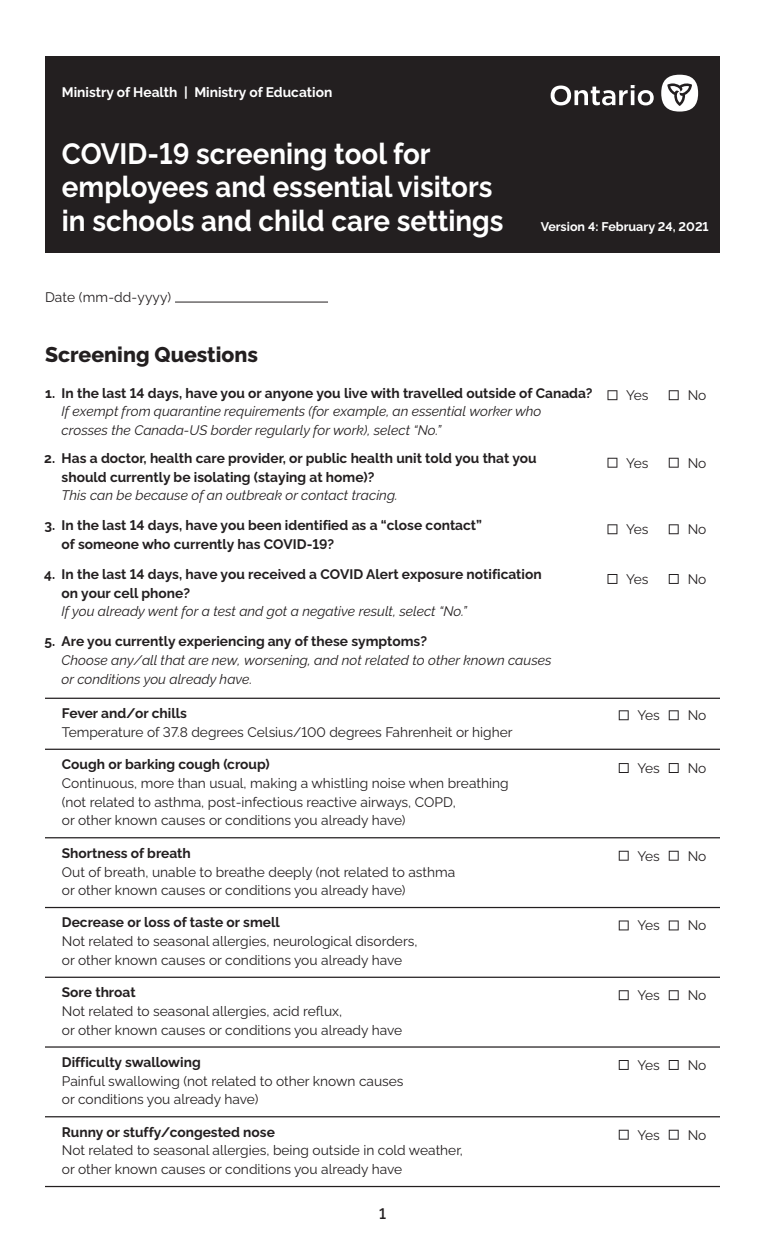
<style>
.page{position:relative;width:765px;height:1260px;background:#fff}
.page>*{position:absolute;margin:0;border:0;box-sizing:border-box;transform-origin:0 0}
.t1{font:700 29.25px/33.9px "Raleway";color:#fff;scale:.95 1}
.t2{font:800 21.25px "Raleway";color:#231f20}
.t3{font:600 15px "Raleway";color:#231f20}
.first{font:13.75px/18.8px "Raleway";color:#231f20}
.t4{font:700 13.75px/18.8px "Raleway";color:#231f20}
.t5{font:italic 13.75px/18.8px "Raleway";color:#231f20}
.t6{font:700 13.75px "Raleway";color:#fff}
.t7{font:700 12.5px "Raleway";color:#fff}
.s1{font-style:inherit}
.s2{font-weight:400;font-style:italic}
.s3{font-weight:700;font-style:normal}
.s4{font-weight:700}
</style>
<div class="page">
<div style="left:45px;top:56px;width:675px;height:197px;background:#231f20"></div>
<div style="left:661px;top:75px;width:37px;height:37px;background:#fff;border-radius:50%"></div>
<svg style="left:667px;top:83px;width:25px;height:23px"></svg>
<svg style="left:551px;top:85px;width:103px;height:20px"></svg>
<hr style="left:45px;top:698px;width:675px;height:1px;background:#231f20">
<hr style="left:45px;top:749px;width:675px;height:1px;background:#231f20">
<hr style="left:45px;top:837px;width:675px;height:1px;background:#231f20">
<hr style="left:45px;top:907px;width:675px;height:1px;background:#231f20">
<hr style="left:45px;top:977px;width:675px;height:1px;background:#231f20">
<hr style="left:45px;top:1046px;width:675px;height:2px;background:#231f20">
<hr style="left:45px;top:1116px;width:675px;height:1px;background:#231f20">
<hr style="left:45px;top:1186px;width:675px;height:1px;background:#231f20">
<hr style="left:175px;top:302px;width:153px;height:1px;background:#231f20">
<svg style="left:608px;top:390px;width:9px;height:10px"></svg>
<svg style="left:669px;top:390px;width:10px;height:10px"></svg>
<svg style="left:608px;top:458px;width:9px;height:10px"></svg>
<svg style="left:669px;top:458px;width:10px;height:10px"></svg>
<svg style="left:608px;top:524px;width:9px;height:10px"></svg>
<svg style="left:669px;top:524px;width:10px;height:10px"></svg>
<svg style="left:608px;top:574px;width:9px;height:10px"></svg>
<svg style="left:669px;top:574px;width:10px;height:10px"></svg>
<svg style="left:619px;top:710px;width:10px;height:10px"></svg>
<svg style="left:669px;top:710px;width:10px;height:10px"></svg>
<svg style="left:619px;top:763px;width:10px;height:10px"></svg>
<svg style="left:669px;top:763px;width:10px;height:10px"></svg>
<svg style="left:619px;top:851px;width:10px;height:10px"></svg>
<svg style="left:669px;top:851px;width:10px;height:10px"></svg>
<svg style="left:619px;top:921px;width:10px;height:9px"></svg>
<svg style="left:669px;top:921px;width:10px;height:9px"></svg>
<svg style="left:619px;top:990px;width:10px;height:10px"></svg>
<svg style="left:669px;top:990px;width:10px;height:10px"></svg>
<svg style="left:619px;top:1060px;width:10px;height:10px"></svg>
<svg style="left:669px;top:1060px;width:10px;height:10px"></svg>
<svg style="left:619px;top:1130px;width:10px;height:10px"></svg>
<svg style="left:669px;top:1130px;width:10px;height:10px"></svg>
<p class="t6" style="left:62px;top:82px;width:272px">Ministry of Health | Ministry of Education</p>
<h1 class="t1" style="left:62px;top:133px;width:466px">COVID-19 screening tool for employees and essential visitors in schools and child care settings</h1>
<p class="first" style="left:45px;top:287px;width:128px">Date (mm-dd-yyyy)</p>
<h1 class="t2" style="left:45px;top:338px;width:215px">Screening Questions</h1>
<p class="t7" style="left:541px;top:217px;width:170px">Version 4: February 24, 2021</p>
<p class="t4" style="left:62px;top:382px;width:533px;line-height:18px;text-indent:-16px"><span class="s1">1.</span> In the last 14 days, have you or anyone you live with travelled outside of Canada?<br><span class="s2">If exempt from quarantine requirements (for example, an essential worker who</span></p>
<p class="t5" style="left:62px;top:419px;width:381px">crosses the Canada-US border regularly for work), select “No.”</p>
<p class="t4" style="left:62px;top:448px;width:477px;line-height:18.2px;text-indent:-17px"><span class="s1">2.</span> Has a doctor, health care provider, or public health unit told you that you should currently be isolating (staying at home)?<br><span class="s2">This can be because of an outbreak or contact tracing.</span></p>
<p class="t4" style="left:62px;top:515px;width:422px;text-indent:-17px"><span class="s1">3.</span> In the last 14 days, have you been identified as a “close contact” of someone who currently has COVID-19?</p>
<p class="t4" style="left:62px;top:563px;width:482px;text-indent:-17px"><span class="s1">4.</span> In the last 14 days, have you received a COVID Alert exposure notification on your cell phone?<br><span class="s2">If you already went for a test and got a negative result, select “No.”</span></p>
<p class="t5" style="left:62px;top:631px;width:491px;text-indent:-17px"><span class="s3">5.</span> <span class="s3">Are you currently experiencing any of these symptoms?<br></span>Choose any/all that are new, worsening, and not related to other known causes or conditions you already have.</p>
<p class="first" style="left:62px;top:703px;width:452px"><span class="s4">Fever and/or chills<br></span>Temperature of 37.8 degrees Celsius/100 degrees Fahrenheit or higher</p>
<p class="first" style="left:637px;top:705px;width:24px">Yes</p>
<p class="first" style="left:688px;top:705px;width:20px">No</p>
<p class="first" style="left:62px;top:754px;width:448px"><span class="s4">Cough or barking cough (croup)<br></span>Continuous, more than usual, making a whistling noise when breathing (not related to asthma, post-infectious reactive airways, COPD,<br>or other known causes or conditions you already have)</p>
<p class="first" style="left:637px;top:757px;width:24px">Yes</p>
<p class="first" style="left:688px;top:757px;width:20px">No</p>
<p class="first" style="left:62px;top:842px;width:395px"><span class="s4">Shortness of breath<br></span>Out of breath, unable to breathe deeply (not related to asthma or other known causes or conditions you already have)</p>
<p class="first" style="left:637px;top:845px;width:24px">Yes</p>
<p class="first" style="left:688px;top:845px;width:20px">No</p>
<p class="first" style="left:62px;top:912px;width:357px"><span class="s4">Decrease or loss of taste or smell<br></span>Not related to seasonal allergies, neurological disorders, or other known causes or conditions you already have</p>
<p class="first" style="left:637px;top:915px;width:24px">Yes</p>
<p class="first" style="left:688px;top:915px;width:20px">No</p>
<p class="first" style="left:62px;top:982px;width:342px"><span class="s4">Sore throat<br></span>Not related to seasonal allergies, acid reflux,<br>or other known causes or conditions you already have</p>
<p class="first" style="left:637px;top:985px;width:24px">Yes</p>
<p class="first" style="left:688px;top:985px;width:20px">No</p>
<p class="first" style="left:62px;top:1051px;width:343px"><span class="s4">Difficulty swallowing<br></span>Painful swallowing (not related to other known causes or conditions you already have)</p>
<p class="first" style="left:637px;top:1054px;width:24px">Yes</p>
<p class="first" style="left:688px;top:1054px;width:20px">No</p>
<p class="first" style="left:62px;top:1121px;width:403px"><span class="s4">Runny or stuffy/congested nose<br></span>Not related to seasonal allergies, being outside in cold weather, or other known causes or conditions you already have</p>
<p class="first" style="left:637px;top:1124px;width:24px">Yes</p>
<p class="first" style="left:688px;top:1124px;width:20px">No</p>
<p class="first" style="left:626px;top:385px;width:24px">Yes</p>
<p class="first" style="left:688px;top:385px;width:20px">No</p>
<p class="first" style="left:626px;top:452px;width:24px">Yes</p>
<p class="first" style="left:688px;top:452px;width:20px">No</p>
<p class="first" style="left:626px;top:519px;width:24px">Yes</p>
<p class="first" style="left:688px;top:519px;width:20px">No</p>
<p class="first" style="left:626px;top:568px;width:24px">Yes</p>
<p class="first" style="left:688px;top:568px;width:20px">No</p>
<p class="t3" style="left:379px;top:1202px;width:8px">1</p>
</div>
